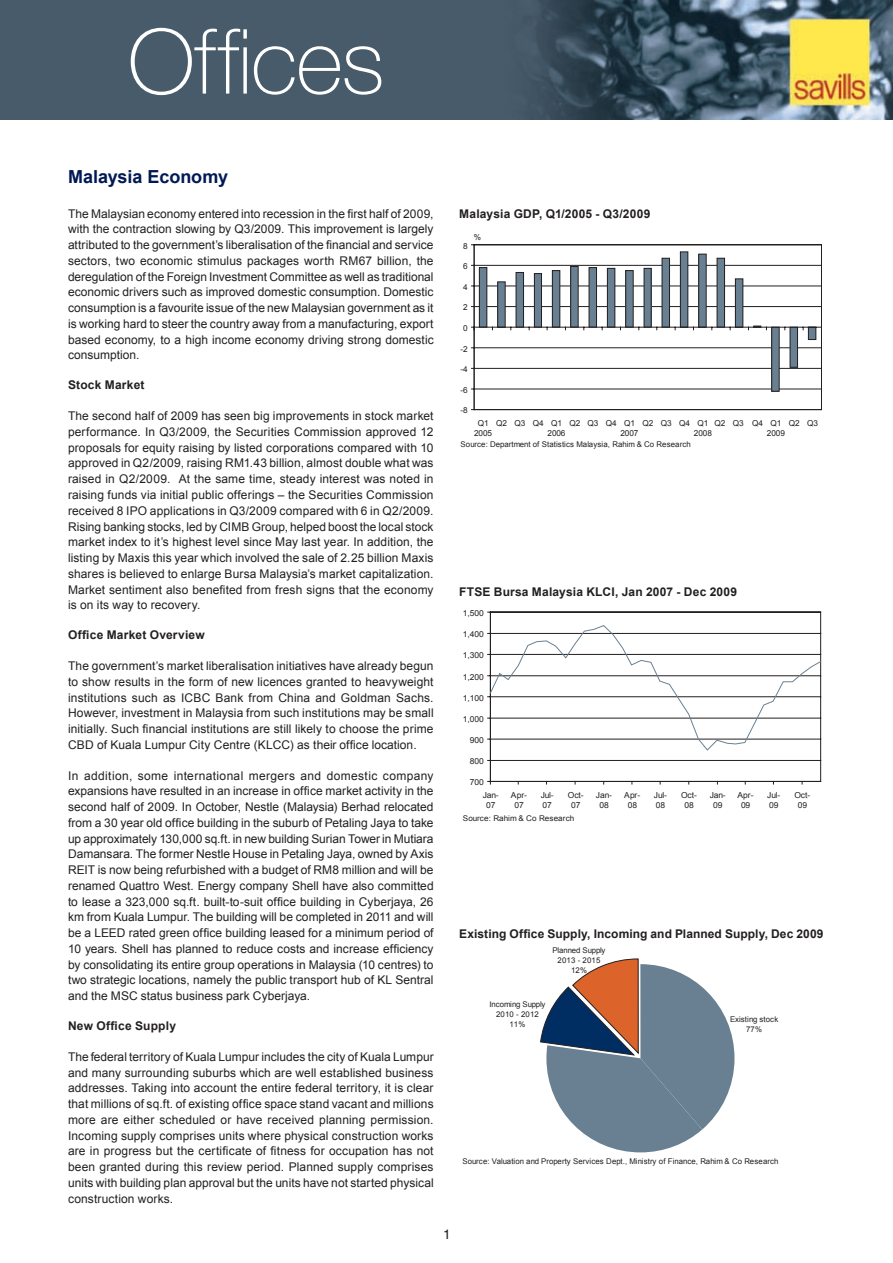
<style>
.page{position:relative;width:893px;height:1263px;background:#fff}
.page>*{position:absolute;margin:0;border:0;box-sizing:border-box;transform-origin:0 0}
.t1{font:100 90px "Helvetica Neue LT Std";letter-spacing:-.01em;color:#fff}
.t2{font:700 18px "Arial";color:#001954}
.t3{font:12px/15.8px "Arial";letter-spacing:.005em;color:#231f20;text-align:justify}
.t4{font:700 12px "Arial";letter-spacing:.015em;color:#231f20}
.t5{font:8.25px/10.5px "Arial";letter-spacing:-.01em;color:#231f20;text-align:center}
.t6{font:7.8px/10.1px "Arial";letter-spacing:.01em;color:#231f20;text-align:center}
</style>
<div class="page">
<img style="left:0;top:0;width:893px;height:119px">
<svg style="left:471px;top:244px;width:351px;height:166px"></svg>
<svg style="left:487px;top:612px;width:334px;height:172px"></svg>
<svg style="left:490px;top:625px;width:331px;height:126px"></svg>
<svg style="left:540px;top:958px;width:194px;height:194px"></svg>
<h1 class="t1" style="left:128px;top:10px;width:258px">Offices</h1>
<h2 class="t2" style="left:68px;top:165px;width:162px">Malaysia Economy</h2>
<p class="t3" style="left:68px;top:206px;width:367px">The Malaysian economy entered into recession in the first half of 2009, with the contraction slowing by Q3/2009. This improvement is largely attributed to the government’s liberalisation of the financial and service sectors, two economic stimulus packages worth RM67 billion, the deregulation of the Foreign Investment Committee as well as traditional economic drivers such as improved domestic consumption. Domestic consumption is a favourite issue of the new Malaysian government as it is working hard to steer the country away from a manufacturing, export based economy, to a high income economy driving strong domestic consumption.</p>
<p class="t4" style="left:68px;top:377px;width:78px">Stock Market</p>
<p class="t3" style="left:68px;top:408px;width:367px">The second half of 2009 has seen big improvements in stock market performance. In Q3/2009, the Securities Commission approved 12 proposals for equity raising by listed corporations compared with 10 approved in Q2/2009, raising RM1.43 billion, almost double what was raised in Q2/2009. At the same time, steady interest was noted in raising funds via initial public offerings – the Securities Commission received 8 IPO applications in Q3/2009 compared with 6 in Q2/2009.<br>Rising banking stocks, led by CIMB Group, helped boost the local stock market index to it’s highest level since May last year. In addition, the listing by Maxis this year which involved the sale of 2.25 billion Maxis shares is believed to enlarge Bursa Malaysia’s market capitalization.<br>Market sentiment also benefited from fresh signs that the economy is on its way to recovery.</p>
<p class="t4" style="left:68px;top:627px;width:138px">Office Market Overview</p>
<p class="t3" style="left:68px;top:658px;width:367px">The government’s market liberalisation initiatives have already begun to show results in the form of new licences granted to heavyweight institutions such as ICBC Bank from China and Goldman Sachs.<br>However, investment in Malaysia from such institutions may be small initially. Such financial institutions are still likely to choose the prime CBD of Kuala Lumpur City Centre (KLCC) as their office location.</p>
<p class="t3" style="left:68px;top:767px;width:367px">In addition, some international mergers and domestic company expansions have resulted in an increase in office market activity in the second half of 2009. In October, Nestle (Malaysia) Berhad relocated from a 30 year old office building in the suburb of Petaling Jaya to take up approximately 130,000 sq.ft. in new building Surian Tower in Mutiara Damansara. The former Nestle House in Petaling Jaya, owned by Axis REIT is now being refurbished with a budget of RM8 million and will be renamed Quattro West. Energy company Shell have also committed to lease a 323,000 sq.ft. built-to-suit office building in Cyberjaya, 26 km from Kuala Lumpur. The building will be completed in 2011 and will be a LEED rated green office building leased for a minimum period of 10 years. Shell has planned to reduce costs and increase efficiency by consolidating its entire group operations in Malaysia (10 centres) to two strategic locations, namely the public transport hub of KL Sentral and the MSC status business park Cyberjaya.</p>
<p class="t4" style="left:68px;top:1018px;width:109px">New Office Supply</p>
<p class="t3" style="left:68px;top:1049px;width:367px">The federal territory of Kuala Lumpur includes the city of Kuala Lumpur and many surrounding suburbs which are well established business addresses. Taking into account the entire federal territory, it is clear that millions of sq.ft. of existing office space stand vacant and millions more are either scheduled or have received planning permission.<br>Incoming supply comprises units where physical construction works are in progress but the certificate of fitness for occupation has not been granted during this review period. Planned supply comprises units with building plan approval but the units have not started physical construction works.</p>
<p class="t4" style="left:459px;top:206px;width:193px">Malaysia GDP, Q1/2005 - Q3/2009</p>
<p class="t5" style="left:474px;top:232px;width:9px">%</p>
<p class="t5" style="left:463px;top:240px;width:6px">8</p>
<p class="t5" style="left:463px;top:261px;width:6px">6</p>
<p class="t5" style="left:463px;top:282px;width:6px">4</p>
<p class="t5" style="left:463px;top:302px;width:6px">2</p>
<p class="t5" style="left:463px;top:323px;width:6px">0</p>
<p class="t5" style="left:461px;top:343px;width:9px">-2</p>
<p class="t5" style="left:461px;top:364px;width:9px">-4</p>
<p class="t5" style="left:461px;top:385px;width:9px">-6</p>
<p class="t5" style="left:461px;top:405px;width:9px">-8</p>
<p class="t5" style="left:474px;top:418px;width:20px">Q1<br>2005</p>
<p class="t5" style="left:547px;top:418px;width:20px;text-align:left;text-indent:-51px">Q2 Q3 Q4 Q1<br>2006</p>
<p class="t5" style="left:620px;top:418px;width:20px;text-align:left;text-indent:-51px">Q2 Q3 Q4 Q1<br>2007</p>
<p class="t5" style="left:694px;top:418px;width:20px;text-align:left;text-indent:-51px">Q2 Q3 Q4 Q1<br>2008</p>
<p class="t5" style="left:767px;top:418px;width:20px;text-align:left;text-indent:-52px">Q2 Q3 Q4 Q1<br>2009</p>
<p class="t5" style="left:789px;top:418px;width:31px">Q2 Q3</p>
<p class="t6" style="left:461px;top:439px;width:232px">Source: Department of Statistics Malaysia, Rahim &amp; Co Research</p>
<p class="t4" style="left:459px;top:584px;width:279px">FTSE Bursa Malaysia KLCI, Jan 2007 - Dec 2009</p>
<p class="t5" style="left:463px;top:608px;width:22px">1,500</p>
<p class="t5" style="left:463px;top:629px;width:22px">1,400</p>
<p class="t5" style="left:463px;top:650px;width:22px">1,300</p>
<p class="t5" style="left:463px;top:671px;width:22px">1,200</p>
<p class="t5" style="left:463px;top:692px;width:22px">1,100</p>
<p class="t5" style="left:463px;top:714px;width:22px">1,000</p>
<p class="t5" style="left:470px;top:735px;width:16px">900</p>
<p class="t5" style="left:470px;top:756px;width:16px">800</p>
<p class="t5" style="left:470px;top:777px;width:16px">700</p>
<p class="t5" style="left:483px;top:789px;width:17px">Jan-<br>07</p>
<p class="t5" style="left:511px;top:789px;width:17px">Apr-<br>07</p>
<p class="t5" style="left:541px;top:789px;width:14px;text-align:left">Jul-<br>07</p>
<p class="t5" style="left:568px;top:789px;width:17px">Oct-<br>07</p>
<p class="t5" style="left:596px;top:789px;width:17px">Jan-<br>08</p>
<p class="t5" style="left:624px;top:789px;width:17px">Apr-<br>08</p>
<p class="t5" style="left:654px;top:789px;width:14px;text-align:left">Jul-<br>08</p>
<p class="t5" style="left:681px;top:789px;width:17px">Oct-<br>08</p>
<p class="t5" style="left:710px;top:789px;width:17px">Jan-<br>09</p>
<p class="t5" style="left:737px;top:789px;width:17px">Apr-<br>09</p>
<p class="t5" style="left:767px;top:789px;width:14px;text-align:left">Jul-<br>09</p>
<p class="t5" style="left:794px;top:789px;width:17px">Oct-<br>09</p>
<p class="t6" style="left:463px;top:813px;width:113px">Source: Rahim &amp; Co Research</p>
<p class="t4" style="left:459px;top:926px;width:366px">Existing Office Supply, Incoming and Planned Supply, Dec 2009</p>
<p class="t6" style="left:552px;top:945px;width:55px">Planned Supply<br>2013 - 2015<br>12%</p>
<p class="t6" style="left:489px;top:999px;width:58px">Incoming Supply<br>2010 - 2012<br>11%</p>
<p class="t6" style="left:730px;top:1014px;width:50px">Existing stock<br>77%</p>
<p class="t6" style="left:462px;top:1156px;width:318px">Source: Valuation and Property Services Dept., Ministry of Finance, Rahim &amp; Co Research</p>
</div>
